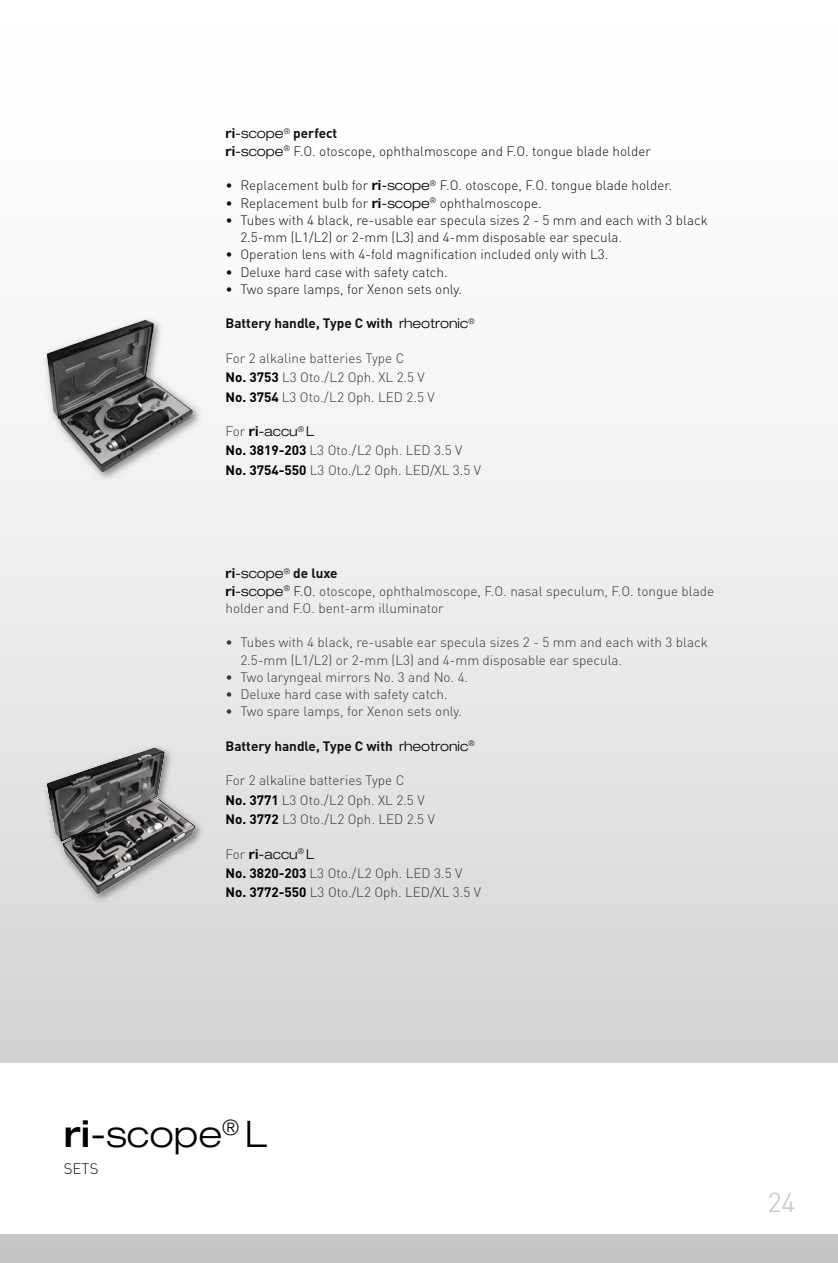
<style>
.page{position:relative;width:838px;height:1263px;background:#fff}
.page>*{position:absolute;margin:0;border:0;box-sizing:border-box;transform-origin:0 0}
.t1{font:300 expanded 36.75px "Helvetica Neue";color:#000}
.t2{font:300 27px "FFDIN";color:#ccc}
.t3{font:300 15px "FFDIN";color:#121212}
.t4{font:300 13.5px/19.4px "FFDIN";color:#363636}
.t5{font:300 13.5px/17.2px "FFDIN";color:#121212}
.t6{font:700 13.5px "FFDIN";color:#121212}
.t7{font:300 expanded 13.5px "Helvetica Neue";color:#000}
.s1{font-family:"Helvetica Neue";font-weight:500;font-stretch:expanded;color:#000}
.s2{font-family:"Helvetica Neue";font-stretch:expanded;color:#000}
.s3{font-weight:700}
.s4{font-family:"Helvetica Neue";font-weight:300;font-stretch:expanded;color:#000}
.s5{font-weight:700;color:#000}
.s6{font-family:"FFDIN";font-stretch:normal;color:#363636}
.s7{font-weight:500}
.s8{font-family:"FFDIN";font-weight:700;font-stretch:normal;color:#121212}
.s9{color:#121212}
</style>
<div class="page">
<img style="left:43px;top:316px;width:160px;height:166px">
<img style="left:47px;top:320px;width:98px;height:103px">
<img style="left:43px;top:744px;width:162px;height:160px">
<p class="t5" style="left:225px;top:127px;width:427px"><span class="s1">ri</span><span class="s2">-scope</span><sup>®</sup> <span class="s3">perfect<br></span><span class="s1">ri</span><span class="s2">-scope</span><sup>®</sup> F.O. otoscope, ophthalmoscope and F.O. tongue blade holder</p>
<p class="t5" style="left:225px;top:178px;width:448px">• Replacement bulb for <span class="s1">ri</span><span class="s2">-scope</span><sup>®</sup> F.O. otoscope, F.O. tongue blade holder.</p>
<p class="t5" style="left:225px;top:196px;width:318px">• Replacement bulb for <span class="s1">ri</span><span class="s2">-scope</span><sup>®</sup> ophthalmoscope.</p>
<p class="t5" style="left:240px;top:213px;width:469px;text-indent:-15px">• Tubes with 4 black, re-usable ear specula sizes 2 - 5 mm and each with 3 black<br>2.5-mm (L1/L2) or 2-mm (L3) and 4-mm disposable ear specula.</p>
<p class="t5" style="left:225px;top:247px;width:384px">• Operation lens with 4-fold magnification included only with L3.</p>
<p class="t5" style="left:225px;top:265px;width:224px">• Deluxe hard case with safety catch.</p>
<p class="t5" style="left:225px;top:282px;width:238px">• Two spare lamps, for Xenon sets only.</p>
<p class="t6" style="left:225px;top:319px;width:251px">Battery handle, Type C with <span class="s4">rheotronic</span><sup>®</sup></p>
<p class="t4" style="left:225px;top:350px;width:211px">For 2 alkaline batteries Type C<br><span class="s5">No. 3753</span> L3 Oto./L2 Oph. XL 2.5 V<br><span class="s5">No. 3754</span> L3 Oto./L2 Oph. LED 2.5 V</p>
<p class="t7" style="left:225px;top:426px;width:90px"><span class="s6">For</span> <span class="s7">ri</span>-accu<sup>®</sup> L</p>
<p class="t4" style="left:225px;top:442px;width:257px"><span class="s5">No. 3819-203</span> L3 Oto./L2 Oph. LED 3.5 V<br><span class="s5">No. 3754-550</span> L3 Oto./L2 Oph. LED/XL 3.5 V</p>
<p class="t7" style="left:225px;top:569px;width:114px"><span class="s7">ri</span>-scope<sup>®</sup> <span class="s8">de luxe</span></p>
<p class="t4" style="left:225px;top:584px;width:490px;line-height:17.2px"><span class="s1">ri</span><span class="s2">-scope</span><sup>®</sup> <span class="s9">F.O.</span> otoscope, ophthalmoscope, F.O. nasal speculum, F.O. tongue blade holder and F.O. bent-arm illuminator</p>
<p class="t4" style="left:240px;top:635px;width:469px;line-height:17.2px;text-indent:-15px">• Tubes with 4 black, re-usable ear specula sizes 2 - 5 mm and each with 3 black<br>2.5-mm (L1/L2) or 2-mm (L3) and 4-mm disposable ear specula.</p>
<p class="t4" style="left:225px;top:669px;width:244px">• Two laryngeal mirrors No. 3 and No. 4.</p>
<p class="t4" style="left:225px;top:686px;width:224px">• Deluxe hard case with safety catch.</p>
<p class="t4" style="left:225px;top:703px;width:238px">• Two spare lamps, for Xenon sets only.</p>
<p class="t6" style="left:225px;top:741px;width:251px">Battery handle, Type C with <span class="s4">rheotronic</span><sup>®</sup></p>
<p class="t4" style="left:225px;top:772px;width:211px">For 2 alkaline batteries Type C<br><span class="s5">No. 3771</span> L3 Oto./L2 Oph. XL 2.5 V<br><span class="s5">No. 3772</span> L3 Oto./L2 Oph. LED 2.5 V</p>
<p class="t7" style="left:225px;top:849px;width:90px"><span class="s6">For</span> <span class="s7">ri</span>-accu<sup>®</sup> L</p>
<p class="t4" style="left:225px;top:865px;width:257px"><span class="s5">No. 3820-203</span> L3 Oto./L2 Oph. LED 3.5 V<br><span class="s5">No. 3772-550</span> L3 Oto./L2 Oph. LED/XL 3.5 V</p>
<h1 class="t1" style="left:64px;top:1121px;width:205px"><span class="s7">ri</span>-scope<sup>®</sup> L</h1>
<p class="t3" style="left:64px;top:1163px;width:36px">SETS</p>
<h2 class="t2" style="left:767px;top:1193px;width:29px">24</h2>
</div>
